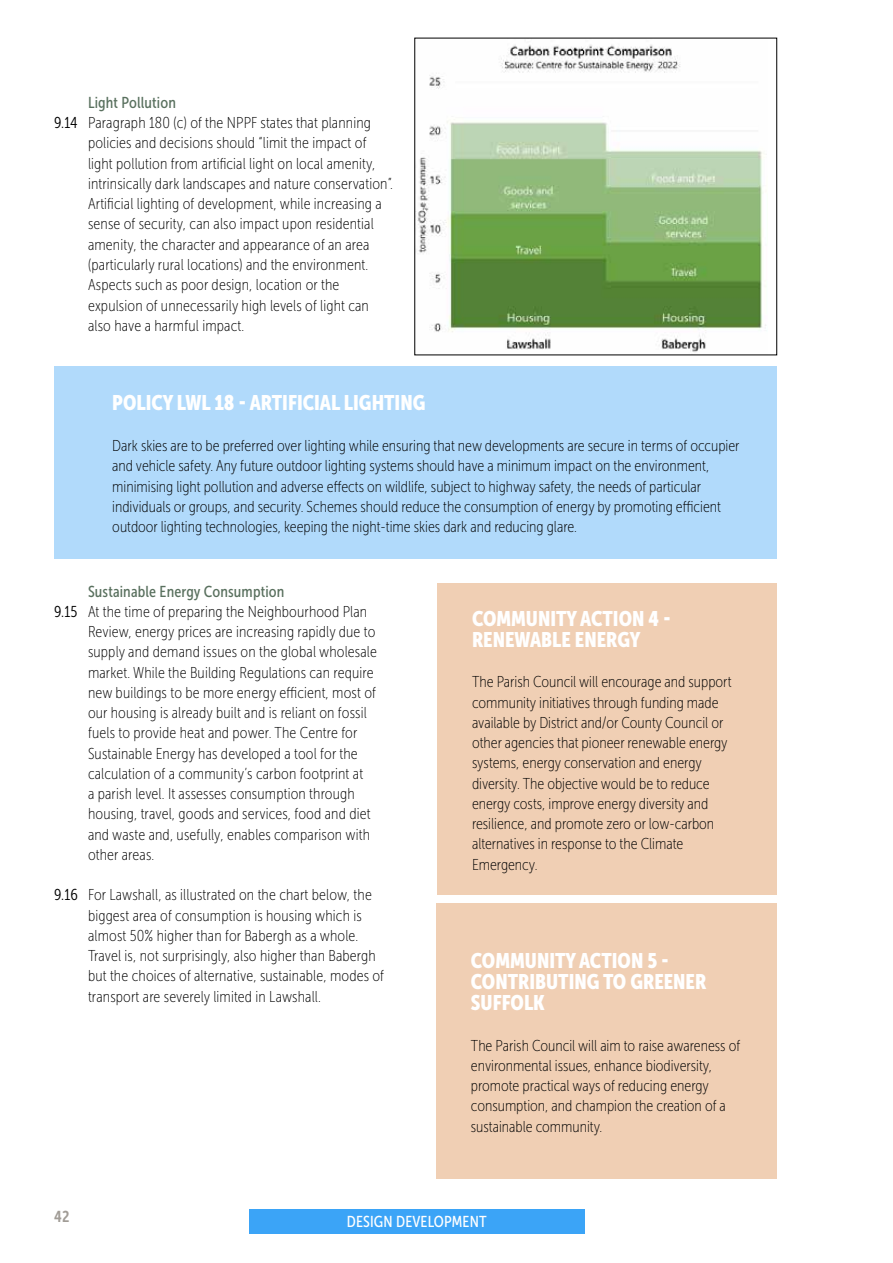
<style>
.page{position:relative;width:893px;height:1263px;background:#fff}
.page>*{position:absolute;margin:0;border:0;box-sizing:border-box;transform-origin:0 0}
.t1{font:21px/21px "Museo Sans Cond 900";color:#fff}
.t2{font:15.75px/20.2px "Museo Sans Cond 100";letter-spacing:.005em;color:#000}
.t3{font:15.75px "Museo Sans Cond 500";letter-spacing:.01em;color:#59705e}
.t4{font:15.75px "Museo Sans Cond 500";letter-spacing:.01em;color:#fff}
.t5{font:15.75px "Museo Sans Cond 700";color:#a19c96}
.s1{font-family:"Museo Sans Cond 300"}
</style>
<div class="page">
<div style="left:437px;top:583px;width:340px;height:312px;background:#f0cfb4"></div>
<div style="left:54px;top:367px;width:723px;height:192px;background:#b1dafb"></div>
<div style="left:437px;top:904px;width:340px;height:275px;background:#f0cfb4"></div>
<div style="left:249px;top:1209px;width:335px;height:25px;background:#3ba4f7"></div>
<img style="left:417px;top:44px;width:349px;height:308px">
<p class="t3" style="left:88px;top:94px;width:89px">Light Pollution</p>
<p class="t2" style="left:88px;top:113px;width:306px;text-indent:-34px"><span class="s1">9.14</span> Paragraph 180 (c) of the NPPF states that planning policies and decisions should “limit the impact of light pollution from artificial light on local amenity, intrinsically dark landscapes and nature conservation”.<br>Artificial lighting of development, while increasing a sense of security, can also impact upon residential amenity, the character and appearance of an area (particularly rural locations) and the environment.<br>Aspects such as poor design, location or the expulsion of unnecessarily high levels of light can also have a harmful impact.</p>
<h1 class="t1" style="left:112px;top:392px;width:315px">POLICY LWL 18 - ARTIFICIAL LIGHTING</h1>
<p class="t2" style="left:112px;top:436px;width:629px">Dark skies are to be preferred over lighting while ensuring that new developments are secure in terms of occupier and vehicle safety. Any future outdoor lighting systems should have a minimum impact on the environment, minimising light pollution and adverse effects on wildlife, subject to highway safety, the needs of particular individuals or groups, and security. Schemes should reduce the consumption of energy by promoting efficient outdoor lighting technologies, keeping the night-time skies dark and reducing glare.</p>
<p class="t3" style="left:88px;top:582px;width:198px">Sustainable Energy Consumption</p>
<p class="t2" style="left:88px;top:601px;width:290px;text-indent:-34px"><span class="s1">9.15</span> At the time of preparing the Neighbourhood Plan Review, energy prices are increasing rapidly due to supply and demand issues on the global wholesale market. While the Building Regulations can require new buildings to be more energy efficient, most of our housing is already built and is reliant on fossil fuels to provide heat and power. The Centre for Sustainable Energy has developed a tool for the calculation of a community’s carbon footprint at<br>a parish level. It assesses consumption through housing, travel, goods and services, food and diet and waste and, usefully, enables comparison with other areas.</p>
<p class="t2" style="left:88px;top:885px;width:298px;text-indent:-34px"><span class="s1">9.16</span> For Lawshall, as illustrated on the chart below, the biggest area of consumption is housing which is almost 50% higher than for Babergh as a whole.<br>Travel is, not surprisingly, also higher than Babergh but the choices of alternative, sustainable, modes of transport are severely limited in Lawshall.</p>
<h1 class="t1" style="left:472px;top:608px;width:200px">COMMUNITY ACTION 4 -<br>RENEWABLE ENERGY</h1>
<p class="t2" style="left:472px;top:672px;width:261px">The Parish Council will encourage and support community initiatives through funding made available by District and/or County Council or other agencies that pioneer renewable energy systems, energy conservation and energy diversity. The objective would be to reduce energy costs, improve energy diversity and resilience, and promote zero or low-carbon alternatives in response to the Climate Emergency.</p>
<h1 class="t1" style="left:471px;top:950px;width:237px">COMMUNITY ACTION 5 -<br>CONTRIBUTING TO GREENER<br>SUFFOLK</h1>
<p class="t2" style="left:471px;top:1035px;width:271px">The Parish Council will aim to raise awareness of environmental issues, enhance biodiversity, promote practical ways of reducing energy consumption, and champion the creation of a sustainable community.</p>
<p class="t5" style="left:54px;top:1207px;width:17px">42</p>
<p class="t4" style="left:349px;top:1209px;width:139px">gfxggfs asdffdghfhsfm,</p>
<p class="t4" style="left:347px;top:1213px;width:141px">DESIGN DEVELOPMENT</p>
</div>
